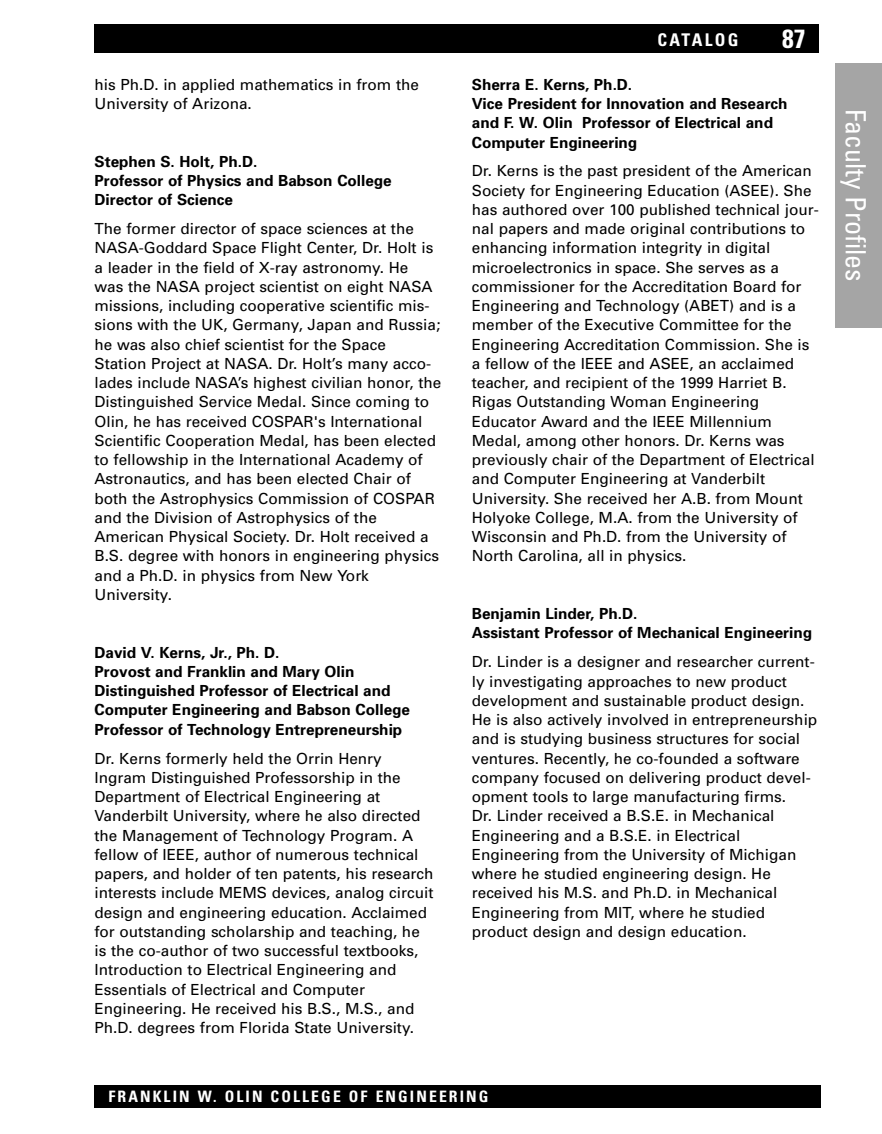
<style>
.page{position:relative;width:882px;height:1134px;background:#fff}
.page>*{position:absolute;margin:0;border:0;box-sizing:border-box;transform-origin:0 0}
.t1{font:condensed 28px "Univers";color:#fff}
.t2{font:700 condensed 26.25px "Univers";color:#fff}
.t3{font:700 condensed 17.5px "Univers";letter-spacing:.135em;color:#fff}
.t4{font:700 condensed 15.75px "Univers";letter-spacing:.135em;color:#fff}
.t5{font:15.4px/19.2px "Univers";color:#000}
.t6{font:700 15.4px/19.2px "Univers";color:#000}
</style>
<div class="page">
<div style="left:94px;top:24px;width:725px;height:29px;background:#000"></div>
<div style="left:94px;top:1085px;width:727px;height:23px;background:#000"></div>
<div style="left:835px;top:63px;width:47px;height:264px;background:#a5a5a5"></div>
<p class="t5" style="left:94px;top:76px;width:326px">his Ph.D. in applied mathematics in from the<br>University of Arizona.</p>
<p class="t6" style="left:94px;top:153px;width:299px">Stephen S. Holt, Ph.D.<br>Professor of Physics and Babson College<br>Director of Science</p>
<p class="t5" style="left:94px;top:220px;width:348px">The former director of space sciences at the NASA-Goddard Space Flight Center, Dr. Holt is a leader in the field of X-ray astronomy. He<br>was the NASA project scientist on eight NASA missions, including cooperative scientific mis&shy;sions with the UK, Germany, Japan and Russia; he was also chief scientist for the Space Station Project at NASA. Dr. Holt’s many acco&shy;lades include NASA’s highest civilian honor, the Distinguished Service Medal. Since coming to Olin, he has received COSPAR's International Scientific Cooperation Medal, has been elected to fellowship in the International Academy of Astronautics, and has been elected Chair of both the Astrophysics Commission of COSPAR and the Division of Astrophysics of the American Physical Society. Dr. Holt received a B.S. degree with honors in engineering physics and a Ph.D. in physics from New York University.</p>
<p class="t6" style="left:94px;top:644px;width:317px">David V. Kerns, Jr., Ph. D.<br>Provost and Franklin and Mary Olin Distinguished Professor of Electrical and Computer Engineering and Babson College Professor of Technology Entrepreneurship</p>
<p class="t5" style="left:94px;top:750px;width:340px">Dr. Kerns formerly held the Orrin Henry Ingram Distinguished Professorship in the Department of Electrical Engineering at Vanderbilt University, where he also directed the Management of Technology Program. A fellow of IEEE, author of numerous technical papers, and holder of ten patents, his research interests include MEMS devices, analog circuit design and engineering education. Acclaimed for outstanding scholarship and teaching, he is the co-author of two successful textbooks, Introduction to Electrical Engineering and Essentials of Electrical and Computer Engineering. He received his B.S., M.S., and Ph.D. degrees from Florida State University.</p>
<p class="t3" style="left:658px;top:34px;width:82px">CATALOG</p>
<h2 class="t2" style="left:782px;top:29px;width:25px">87</h2>
<p class="t6" style="left:472px;top:76px;width:317px">Sherra E. Kerns, Ph.D.<br>Vice President for Innovation and Research and F. W. Olin Professor of Electrical and<br>Computer Engineering</p>
<p class="t5" style="left:472px;top:163px;width:349px">Dr. Kerns is the past president of the American Society for Engineering Education (ASEE). She has authored over 100 published technical jour&shy;nal papers and made original contributions to enhancing information integrity in digital microelectronics in space. She serves as a commissioner for the Accreditation Board for Engineering and Technology (ABET) and is a member of the Executive Committee for the Engineering Accreditation Commission. She is a fellow of the IEEE and ASEE, an acclaimed teacher, and recipient of the 1999 Harriet B.<br>Rigas Outstanding Woman Engineering Educator Award and the IEEE Millennium Medal, among other honors. Dr. Kerns was previously chair of the Department of Electrical and Computer Engineering at Vanderbilt University. She received her A.B. from Mount Holyoke College, M.A. from the University of Wisconsin and Ph.D. from the University of North Carolina, all in physics.</p>
<p class="t6" style="left:472px;top:605px;width:342px">Benjamin Linder, Ph.D.<br>Assistant Professor of Mechanical Engineering</p>
<p class="t5" style="left:472px;top:654px;width:347px">Dr. Linder is a designer and researcher current&shy;ly investigating approaches to new product development and sustainable product design.<br>He is also actively involved in entrepreneurship and is studying business structures for social ventures. Recently, he co-founded a software company focused on delivering product devel&shy;opment tools to large manufacturing firms.<br>Dr. Linder received a B.S.E. in Mechanical Engineering and a B.S.E. in Electrical Engineering from the University of Michigan where he studied engineering design. He received his M.S. and Ph.D. in Mechanical Engineering from MIT, where he studied product design and design education.</p>
<p class="t4" style="left:108px;top:1091px;width:382px">FRANKLIN W. OLIN COLLEGE OF ENGINEERING</p>
<h1 class="t1" style="left:866px;top:109px;width:175px;rotate:90deg">Faculty Profiles</h1>
</div>
